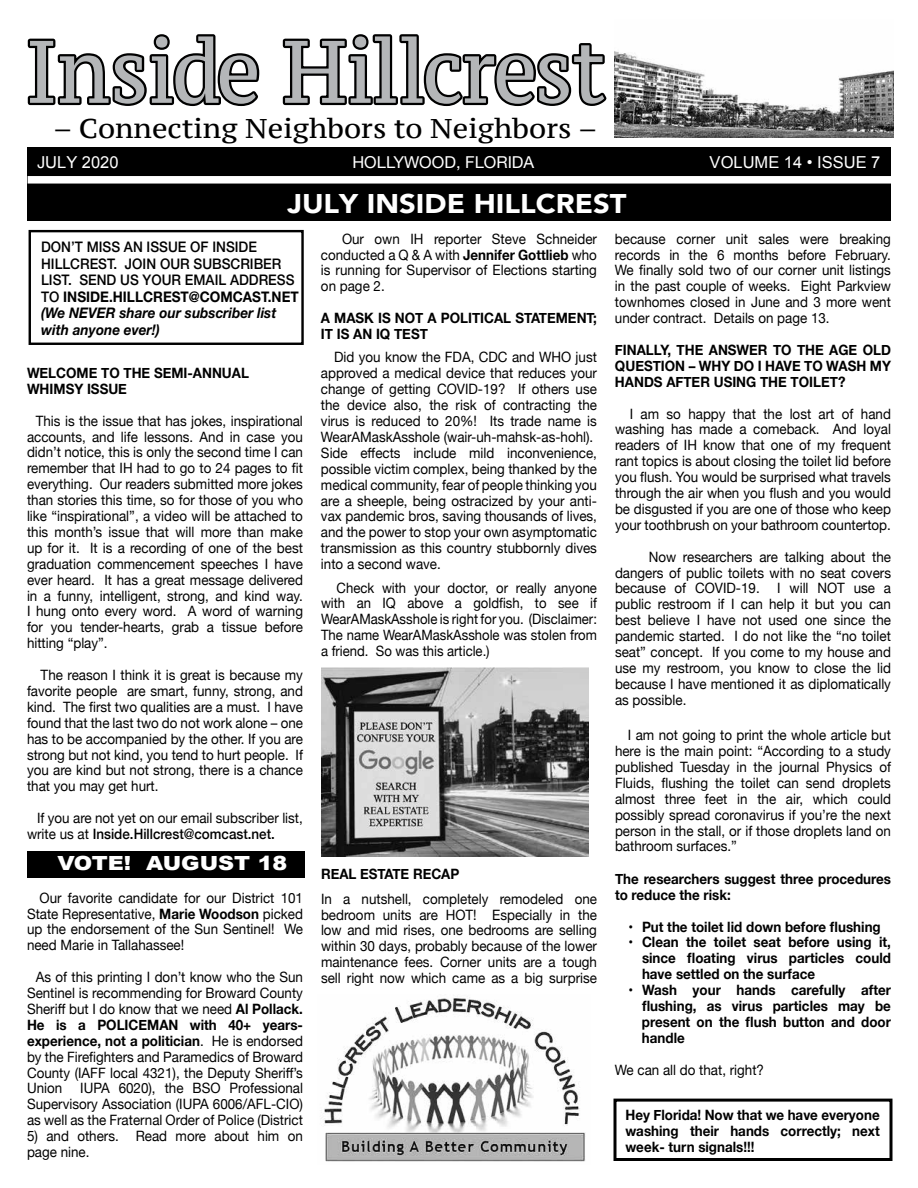
<style>
.page{position:relative;width:918px;height:1188px;background:#fff}
.page>*{position:absolute;margin:0;border:0;box-sizing:border-box;transform-origin:0 0}
.t1{font:88.5px "PT Serif Caption";letter-spacing:-.02em;color:#b4b6b8;scale:.89 1}
.t2{font:27px "PT Serif Caption";color:#000}
.t3{font:900 27px "Avenir";color:#fff;scale:1.08 1}
.t4{font:900 19.5px "Arial";color:#fff;scale:1.14 1}
.t5{font:16.5px "Arial";color:#fff}
.t6{font:16.5px "Helvetica Neue LT Std";color:#fff}
.t7{font:500 14.7px/16.5px "Helvetica Neue LT Std";color:#000;scale:.93 1}
.t8{font:14.25px/15.9px "Helvetica Neue";color:#000;text-align:justify;scale:.94 1}
.t9{font:700 14.25px/15.9px "Helvetica Neue";color:#000;text-align:justify;scale:.94 1}
.t10{font:14.25px/15.9px "Helvetica Neue";color:#000;text-align:justify;scale:.92 1}
.s1{font-weight:700}
.s2{font-weight:700;font-style:italic}
.s3{font-weight:500}
</style>
<div class="page">
<div style="left:27px;top:147px;width:864px;height:74px;background:#000"></div>
<img style="left:615px;top:51px;width:279px;height:86px">
<svg style="left:27px;top:34px;width:233px;height:73px"></svg>
<svg style="left:282px;top:34px;width:325px;height:73px"></svg>
<div style="left:28px;top:176px;width:864px;height:8px;background:#fff"></div>
<div style="left:29px;top:230px;width:275px;height:115px;border:2px solid #000"></div>
<img style="left:324px;top:997px;width:262px;height:165px">
<img style="left:321px;top:668px;width:267px;height:189px">
<div style="left:614px;top:1099px;width:278px;height:62px;border:3px solid #000"></div>
<div style="left:27px;top:851px;width:277px;height:27px;background:#000"></div>
<h1 class="t1" style="left:26px;top:14px;width:653px">Inside Hillcrest</h1>
<h2 class="t2" style="left:53px;top:111px;width:546px">– Connecting Neighbors to Neighbors –</h2>
<p class="t5" style="left:37px;top:151px;width:83px">JULY 2020</p>
<p class="t6" style="left:352px;top:152px;width:183px">HOLLYWOOD, FLORIDA</p>
<p class="t5" style="left:710px;top:151px;width:172px">VOLUME 14 • ISSUE 7</p>
<h2 class="t3" style="left:287px;top:180px;width:315px">JULY INSIDE HILLCREST</h2>
<p class="t7" style="left:40px;top:240px;width:279px">DON’T MISS AN ISSUE OF INSIDE<br>HILLCREST. JOIN OUR SUBSCRIBER<br>LIST. SEND US YOUR EMAIL ADDRESS<br>TO <span class="s1">INSIDE.HILLCREST@COMCAST.NET </span><span class="s2">(We NEVER share our subscriber list with anyone ever!)</span></p>
<p class="t9" style="left:27px;top:365px;width:238px">WELCOME TO THE SEMI-ANNUAL<br>WHIMSY ISSUE</p>
<p class="t8" style="left:27px;top:413px;width:295px;text-indent:9px">This is the issue that has jokes, inspirational accounts, and life lessons. And in case you didn’t notice, this is only the second time I can remember that IH had to go to 24 pages to fit everything. Our readers submitted more jokes than stories this time, so for those of you who like “inspirational”, a video will be attached to this month’s issue that will more than make up for it. It is a recording of one of the best graduation commencement speeches I have ever heard. It has a great message delivered in a funny, intelligent, strong, and kind way.<br>I hung onto every word. A word of warning for you tender-hearts, grab a tissue before hitting “play”.</p>
<p class="t8" style="left:27px;top:668px;width:295px;text-indent:14px">The reason I think it is great is because my favorite people are smart, funny, strong, and kind. The first two qualities are a must. I have found that the last two do not work alone – one has to be accompanied by the other. If you are strong but not kind, you tend to hurt people. If you are kind but not strong, there is a chance that you may get hurt.</p>
<p class="t8" style="left:27px;top:811px;width:295px;text-indent:10px">If you are not yet on our email subscriber list, write us at <span class="s3">Inside.Hillcrest@comcast.net.</span></p>
<p class="t8" style="left:321px;top:231px;width:295px;text-indent:21px">Our own IH reporter Steve Schneider conducted a Q &amp; A with <span class="s1">Jennifer Gottlieb</span> who is running for Supervisor of Elections starting on page 2.</p>
<p class="t9" style="left:321px;top:310px;width:295px">A MASK IS NOT A POLITICAL STATEMENT;<br>IT IS AN IQ TEST</p>
<p class="t8" style="left:321px;top:350px;width:295px;text-align:left;text-indent:13px">Did you know the FDA, CDC and WHO just approved a medical device that reduces your change of getting COVID-19? If others use the device also, the risk of contracting the virus is reduced to 20%! Its trade name is WearAMaskAsshole (wair-uh-mahsk-as-hohl).<br>Side effects include mild inconvenience, possible victim complex, being thanked by the medical community, fear of people thinking you are a sheeple, being ostracized by your anti&shy;vax pandemic bros, saving thousands of lives, and the power to stop your own asymptomatic transmission as this country stubbornly dives into a second wave.</p>
<p class="t10" style="left:321px;top:580px;width:302px;text-indent:16px">Check with your doctor, or really anyone with an IQ above a goldfish, to see if WearAMaskAsshole is right for you. (Disclaimer:<br>The name WearAMaskAsshole was stolen from a friend. So was this article.)</p>
<p class="t8" style="left:615px;top:231px;width:295px">because corner unit sales were breaking records in the 6 months before February.<br>We finally sold two of our corner unit listings in the past couple of weeks. Eight Parkview townhomes closed in June and 3 more went under contract. Details on page 13.</p>
<p class="t9" style="left:615px;top:342px;width:295px">FINALLY, THE ANSWER TO THE AGE OLD QUESTION – WHY DO I HAVE TO WASH MY HANDS AFTER USING THE TOILET?</p>
<p class="t8" style="left:615px;top:406px;width:295px;text-indent:15px">I am so happy that the lost art of hand washing has made a comeback. And loyal readers of IH know that one of my frequent rant topics is about closing the toilet lid before you flush. You would be surprised what travels through the air when you flush and you would be disgusted if you are one of those who keep your toothbrush on your bathroom countertop.</p>
<p class="t8" style="left:615px;top:549px;width:295px;text-indent:34px">Now researchers are talking about the dangers of public toilets with no seat covers because of COVID-19. I will NOT use a public restroom if I can help it but you can best believe I have not used one since the pandemic started. I do not like the “no toilet seat” concept. If you come to my house and use my restroom, you know to close the lid because I have mentioned it as diplomatically as possible.</p>
<p class="t8" style="left:615px;top:728px;width:295px;text-indent:13px">I am not going to print the whole article but here is the main point: “According to a study published Tuesday in the journal Physics of Fluids, flushing the toilet can send droplets almost three feet in the air, which could possibly spread coronavirus if you’re the next person in the stall, or if those droplets land on bathroom surfaces.”</p>
<p class="t9" style="left:615px;top:871px;width:295px">The researchers suggest three procedures to reduce the risk:</p>
<p class="t9" style="left:629px;top:919px;width:270px">• Put the toilet lid down before flushing</p>
<p class="t9" style="left:642px;top:935px;width:266px;text-indent:-14px">• Clean the toilet seat before using it, since floating virus particles could have settled on the surface</p>
<p class="t9" style="left:642px;top:983px;width:266px;text-indent:-13px">• Wash your hands carefully after flushing, as virus particles may be present on the flush button and door handle</p>
<p class="t8" style="left:615px;top:1063px;width:160px">We can all do that, right?</p>
<p class="t9" style="left:625px;top:1107px;width:272px">Hey Florida! Now that we have everyone washing their hands correctly; next week- turn signals!!!</p>
<h3 class="t4" style="left:57px;top:849px;width:203px">VOTE! AUGUST 18</h3>
<p class="t9" style="left:321px;top:866px;width:149px">REAL ESTATE RECAP</p>
<p class="t8" style="left:321px;top:891px;width:295px">In a nutshell, completely remodeled one bedroom units are HOT! Especially in the low and mid rises, one bedrooms are selling within 30 days, probably because of the lower maintenance fees. Corner units are a tough sell right now which came as a big surprise</p>
<p class="t8" style="left:27px;top:890px;width:295px;text-indent:13px">Our favorite candidate for our District 101<br>State Representative, <span class="s1">Marie Woodson</span> picked up the endorsement of the Sun Sentinel! We need Marie in Tallahassee!</p>
<p class="t8" style="left:27px;top:970px;width:295px;text-indent:9px">As of this printing I don’t know who the Sun Sentinel is recommending for Broward County Sheriff but I do know that we need <span class="s1">Al Pollack.<br>He is a POLICEMAN with 40+ years&shy;experience, not a politician</span>. He is endorsed by the Firefighters and Paramedics of Broward County (IAFF local 4321), the Deputy Sheriff’s Union</p>
<p class="t8" style="left:27px;top:1081px;width:295px;text-indent:53px">IUPA 6020), the BSO Professional Supervisory Association (IUPA 6006/AFL-CIO) as well as the Fraternal Order of Police (District</p>
<p class="t8" style="left:27px;top:1129px;width:295px">5) and others. Read more about him on page nine.</p>
</div>
